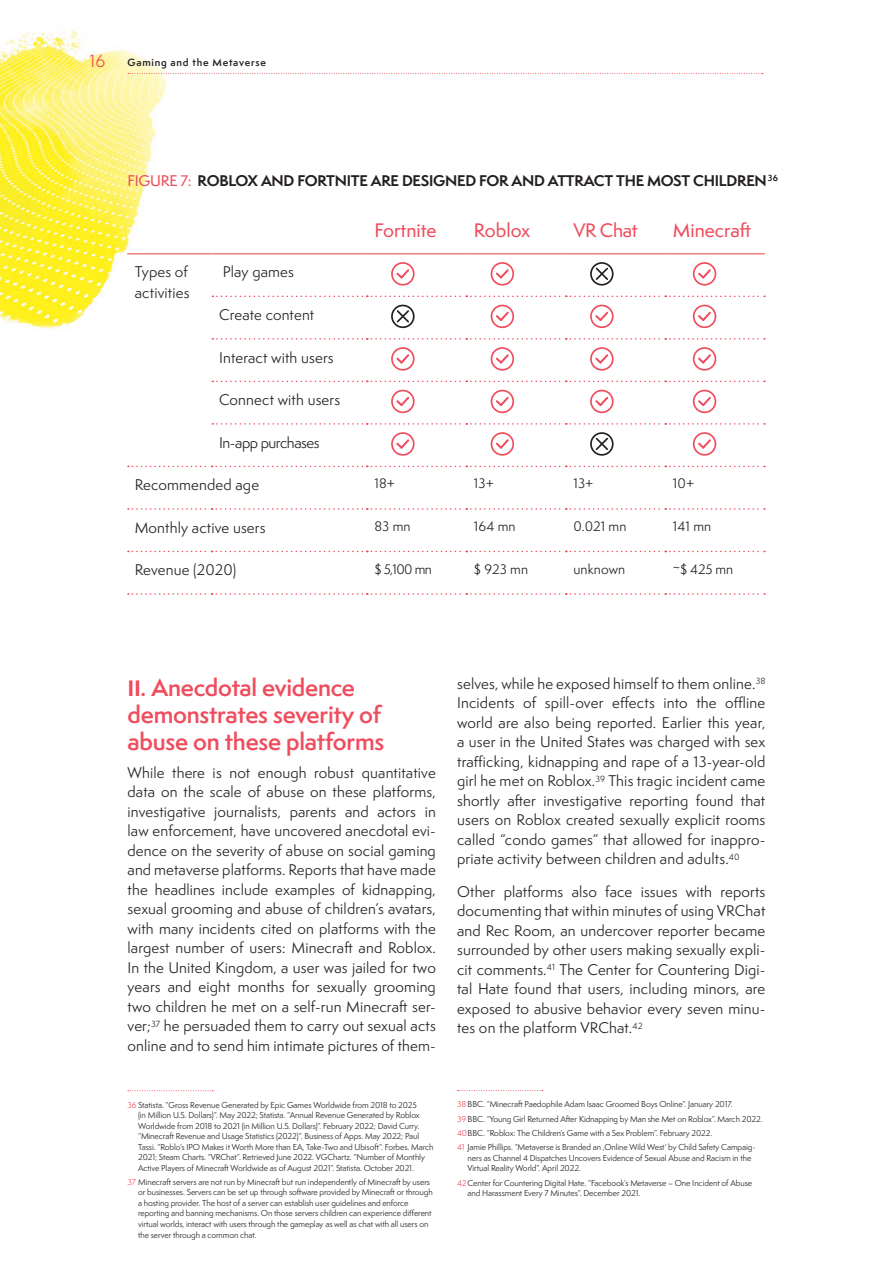
<style>
.page{position:relative;width:893px;height:1263px;background:#fff}
.page>*{position:absolute;margin:0;border:0;box-sizing:border-box;transform-origin:0 0}
.t1{font:600 22.5px/27px "Semplicita Pro";letter-spacing:-.01em;color:#ef4d5d}
.t2{font:500 18px "Semplicita Pro";color:#ef4d5d}
.t3{font:16.5px "Semplicita Pro";color:#ef4d5d}
.t4{font:14.25px/19.5px "Semplicita Pro";letter-spacing:.01em;color:#231f20;text-align:justify}
.t5{font:700 14.25px "Semplicita Pro";letter-spacing:-.02em;color:#231f20}
.t6{font:14.25px "Semplicita Pro";letter-spacing:-.03em;color:#231f20}
.t7{font:12.9px "Semplicita Pro";letter-spacing:.01em;color:#231f20}
.t8{font:600 9.6px "Semplicita Pro";letter-spacing:.08em;color:#231f20}
.t9{font:7.95px/10.5px "Semplicita Pro";letter-spacing:-.01em;color:#231f20}
.s1{font-weight:500;color:#ef4d5d}
.s2{font-family:"Expressway Rg";font-weight:700}
.s3{color:#ef4d5d}
</style>
<div class="page">
<img style="left:0;top:29px;width:766px;height:1063px">
<svg style="left:128px;top:73px;width:635px;height:1px"></svg>
<svg style="left:128px;top:1090px;width:85px;height:1px"></svg>
<svg style="left:457px;top:1090px;width:86px;height:1px"></svg>
<hr style="left:127px;top:253px;width:85px;height:2px;background:#f37d7b">
<hr style="left:212px;top:253px;width:155px;height:2px;background:#f37d7b">
<hr style="left:367px;top:253px;width:99px;height:2px;background:#f37d7b">
<hr style="left:466px;top:253px;width:100px;height:2px;background:#f37d7b">
<hr style="left:566px;top:253px;width:99px;height:2px;background:#f37d7b">
<hr style="left:665px;top:253px;width:100px;height:2px;background:#f37d7b">
<svg style="left:212px;top:296px;width:553px;height:1px"></svg>
<svg style="left:212px;top:338px;width:553px;height:2px"></svg>
<svg style="left:212px;top:381px;width:553px;height:1px"></svg>
<svg style="left:212px;top:423px;width:553px;height:2px"></svg>
<svg style="left:128px;top:466px;width:637px;height:1px"></svg>
<svg style="left:128px;top:508px;width:637px;height:2px"></svg>
<svg style="left:128px;top:551px;width:637px;height:1px"></svg>
<svg style="left:128px;top:593px;width:637px;height:2px"></svg>
<div style="left:391px;top:262px;width:24px;height:24px;border:2px solid #ef4d5d;border-radius:50%"></div>
<svg style="left:396px;top:269px;width:13px;height:10px"></svg>
<div style="left:491px;top:262px;width:23px;height:24px;border:2px solid #ef4d5d;border-radius:50%"></div>
<svg style="left:496px;top:269px;width:13px;height:10px"></svg>
<div style="left:590px;top:262px;width:24px;height:24px;border:2px solid #231f20;border-radius:50%"></div>
<svg style="left:595px;top:267px;width:14px;height:13px"></svg>
<div style="left:693px;top:262px;width:23px;height:24px;border:2px solid #ef4d5d;border-radius:50%"></div>
<svg style="left:698px;top:269px;width:13px;height:10px"></svg>
<div style="left:391px;top:305px;width:24px;height:23px;border:2px solid #231f20;border-radius:50%"></div>
<svg style="left:396px;top:310px;width:14px;height:13px"></svg>
<div style="left:491px;top:305px;width:23px;height:23px;border:2px solid #ef4d5d;border-radius:50%"></div>
<svg style="left:496px;top:312px;width:13px;height:9px"></svg>
<div style="left:590px;top:305px;width:24px;height:23px;border:2px solid #ef4d5d;border-radius:50%"></div>
<svg style="left:595px;top:312px;width:13px;height:9px"></svg>
<div style="left:693px;top:305px;width:23px;height:23px;border:2px solid #ef4d5d;border-radius:50%"></div>
<svg style="left:698px;top:312px;width:13px;height:9px"></svg>
<div style="left:391px;top:347px;width:24px;height:24px;border:2px solid #ef4d5d;border-radius:50%"></div>
<svg style="left:396px;top:354px;width:13px;height:10px"></svg>
<div style="left:491px;top:347px;width:23px;height:24px;border:2px solid #ef4d5d;border-radius:50%"></div>
<svg style="left:496px;top:354px;width:13px;height:10px"></svg>
<div style="left:590px;top:347px;width:24px;height:24px;border:2px solid #ef4d5d;border-radius:50%"></div>
<svg style="left:595px;top:354px;width:13px;height:10px"></svg>
<div style="left:693px;top:347px;width:23px;height:24px;border:2px solid #ef4d5d;border-radius:50%"></div>
<svg style="left:698px;top:354px;width:13px;height:10px"></svg>
<div style="left:391px;top:390px;width:24px;height:23px;border:2px solid #ef4d5d;border-radius:50%"></div>
<svg style="left:396px;top:397px;width:13px;height:9px"></svg>
<div style="left:491px;top:390px;width:23px;height:23px;border:2px solid #ef4d5d;border-radius:50%"></div>
<svg style="left:496px;top:397px;width:13px;height:9px"></svg>
<div style="left:590px;top:390px;width:24px;height:23px;border:2px solid #ef4d5d;border-radius:50%"></div>
<svg style="left:595px;top:397px;width:13px;height:9px"></svg>
<div style="left:693px;top:390px;width:23px;height:23px;border:2px solid #ef4d5d;border-radius:50%"></div>
<svg style="left:698px;top:397px;width:13px;height:9px"></svg>
<div style="left:391px;top:432px;width:24px;height:24px;border:2px solid #ef4d5d;border-radius:50%"></div>
<svg style="left:396px;top:439px;width:13px;height:10px"></svg>
<div style="left:491px;top:432px;width:23px;height:24px;border:2px solid #ef4d5d;border-radius:50%"></div>
<svg style="left:496px;top:439px;width:13px;height:10px"></svg>
<div style="left:590px;top:432px;width:24px;height:24px;border:2px solid #231f20;border-radius:50%"></div>
<svg style="left:595px;top:437px;width:14px;height:14px"></svg>
<div style="left:693px;top:432px;width:23px;height:24px;border:2px solid #ef4d5d;border-radius:50%"></div>
<svg style="left:698px;top:439px;width:13px;height:10px"></svg>
<p class="t3" style="left:90px;top:49px;width:17px">16</p>
<p class="t8" style="left:128px;top:56px;width:140px">Gaming and the Metaverse</p>
<p class="t5" style="left:128px;top:170px;width:652px"><span class="s1">FIGURE 7:</span> ROBLOX AND FORTNITE ARE DESIGNED FOR AND ATTRACT THE MOST CHILDREN<sup>36</sup></p>
<p class="t2" style="left:374px;top:217px;width:64px">Fortnite</p>
<p class="t2" style="left:474px;top:217px;width:58px">Roblox</p>
<p class="t2" style="left:573px;top:217px;width:66px">VR Chat</p>
<p class="t2" style="left:673px;top:217px;width:80px">Minecraft</p>
<p class="t4" style="left:135px;top:261px;width:56px;line-height:21px">Types of activities</p>
<p class="t4" style="left:223px;top:262px;width:73px">Play games</p>
<p class="t4" style="left:219px;top:305px;width:97px">Create content</p>
<p class="t4" style="left:219px;top:347px;width:116px">Interact with users</p>
<p class="t4" style="left:219px;top:390px;width:122px">Connect with users</p>
<p class="t6" style="left:219px;top:432px;width:102px">In-app purchases</p>
<p class="t4" style="left:135px;top:475px;width:126px">Recommended age</p>
<p class="t7" style="left:374px;top:475px;width:22px">18+</p>
<p class="t7" style="left:474px;top:475px;width:22px">13+</p>
<p class="t7" style="left:573px;top:475px;width:22px">13+</p>
<p class="t7" style="left:673px;top:475px;width:23px">10+</p>
<p class="t4" style="left:135px;top:517px;width:132px">Monthly active users</p>
<p class="t7" style="left:374px;top:517px;width:38px">83 mn</p>
<p class="t7" style="left:474px;top:517px;width:43px">164 mn</p>
<p class="t7" style="left:573px;top:517px;width:55px">0.021 mn</p>
<p class="t7" style="left:673px;top:517px;width:40px">141 mn</p>
<p class="t4" style="left:135px;top:560px;width:103px">Revenue (2020)</p>
<p class="t7" style="left:374px;top:560px;width:59px">$ 5,100 mn</p>
<p class="t7" style="left:474px;top:560px;width:56px">$ 923 mn</p>
<p class="t7" style="left:573px;top:560px;width:53px">unknown</p>
<p class="t7" style="left:673px;top:560px;width:62px">~$ 425 mn</p>
<h1 class="t1" style="left:128px;top:673px;width:258px"><span class="s2">II.</span> Anecdotal evidence demonstrates severity of abuse on these platforms</h1>
<p class="t4" style="left:128px;top:762px;width:310px">While there is not enough robust quantitative data on the scale of abuse on these platforms, investigative journalists, parents and actors in law enforcement, have uncovered anecdotal evi&shy;dence on the severity of abuse on social gaming and metaverse platforms. Reports that have made the headlines include examples of kidnapping, sexual grooming and abuse of children’s avatars, with many incidents cited on platforms with the largest number of users: Minecraft and Roblox.<br>In the United Kingdom, a user was jailed for two years and eight months for sexually grooming two children he met on a self-run Minecraft ser&shy;ver;<sup>37</sup> he persuaded them to carry out sexual acts online and to send him intimate pictures of them-</p>
<p class="t9" style="left:138px;top:1099px;width:297px;text-indent:-11px"><span class="s3">36</span> Statista. “Gross Revenue Generated by Epic Games Worldwide from 2018 to 2025<br>(in Million U.S. Dollars)”. May 2022; Statista. “Annual Revenue Generated by Roblox Worldwide from 2018 to 2021 (in Million U.S. Dollars)”. February 2022; David Curry. “Minecraft Revenue and Usage Statistics (2022)”. Business of Apps. May 2022; Paul Tassi. “Roblo’s IPO Makes it Worth More than EA, Take-Two and Ubisoft”. Forbes. March 2021; Steam Charts. “VRChat”. Retrieved June 2022. VGChartz. “Number of Monthly Active Players of Minecraft Worldwide as of August 2021”. Statista. October 2021.</p>
<p class="t9" style="left:138px;top:1176px;width:296px;text-indent:-11px"><span class="s3">37</span> Minecraft servers are not run by Minecraft but run independently of Minecraft by users or businesses. Servers can be set up through software provided by Minecraft or through a hosting provider. The host of a server can establish user guidelines and enforce reporting and banning mechanisms. On those servers children can experience different virtual worlds, interact with users through the gameplay as well as chat with all users on the server through a common chat.</p>
<p class="t4" style="left:457px;top:674px;width:310px">selves, while he exposed himself to them online.<sup>38<br></sup>Incidents of spill-over effects into the offline world are also being reported. Earlier this year, a user in the United States was charged with sex trafficking, kidnapping and rape of a 13-year-old girl he met on Roblox.<sup>39</sup> This tragic incident came shortly after investigative reporting found that users on Roblox created sexually explicit rooms called “condo games” that allowed for inappro&shy;priate activity between children and adults.<sup>40</sup></p>
<p class="t4" style="left:457px;top:881px;width:310px">Other platforms also face issues with reports documenting that within minutes of using VRChat and Rec Room, an undercover reporter became surrounded by other users making sexually expli&shy;cit comments.<sup>41</sup> The Center for Countering Digi&shy;tal Hate found that users, including minors, are exposed to abusive behavior every seven minu&shy;tes on the platform VRChat.<sup>42</sup></p>
<p class="t9" style="left:457px;top:1097px;width:307px;line-height:14.4px"><span class="s3">38</span> BBC. “Minecraft Paedophile Adam Isaac Groomed Boys Online”. January 2017.<br><span class="s3">39</span> BBC. “Young Girl Returned After Kidnapping by Man she Met on Roblox”. March 2022.<br><span class="s3">40</span>BBC. “Roblox: The Children’s Game with a Sex Problem”. February 2022.<br><span class="s3">41</span> Jamie Phillips. “Metaverse is Branded an ‚Online Wild West‘ by Child Safety Campaig-</p>
<p class="t9" style="left:468px;top:1152px;width:285px">ners as Channel 4 Dispatches Uncovers Evidence of Sexual Abuse and Racism in the<br>Virtual Reality World”. April 2022.</p>
<p class="t9" style="left:468px;top:1177px;width:286px;text-indent:-11px"><span class="s3">42</span>Center for Countering Digital Hate. “Facebook’s Metaverse – One Incident of Abuse and Harassment Every 7 Minutes”. December 2021.</p>
</div>
